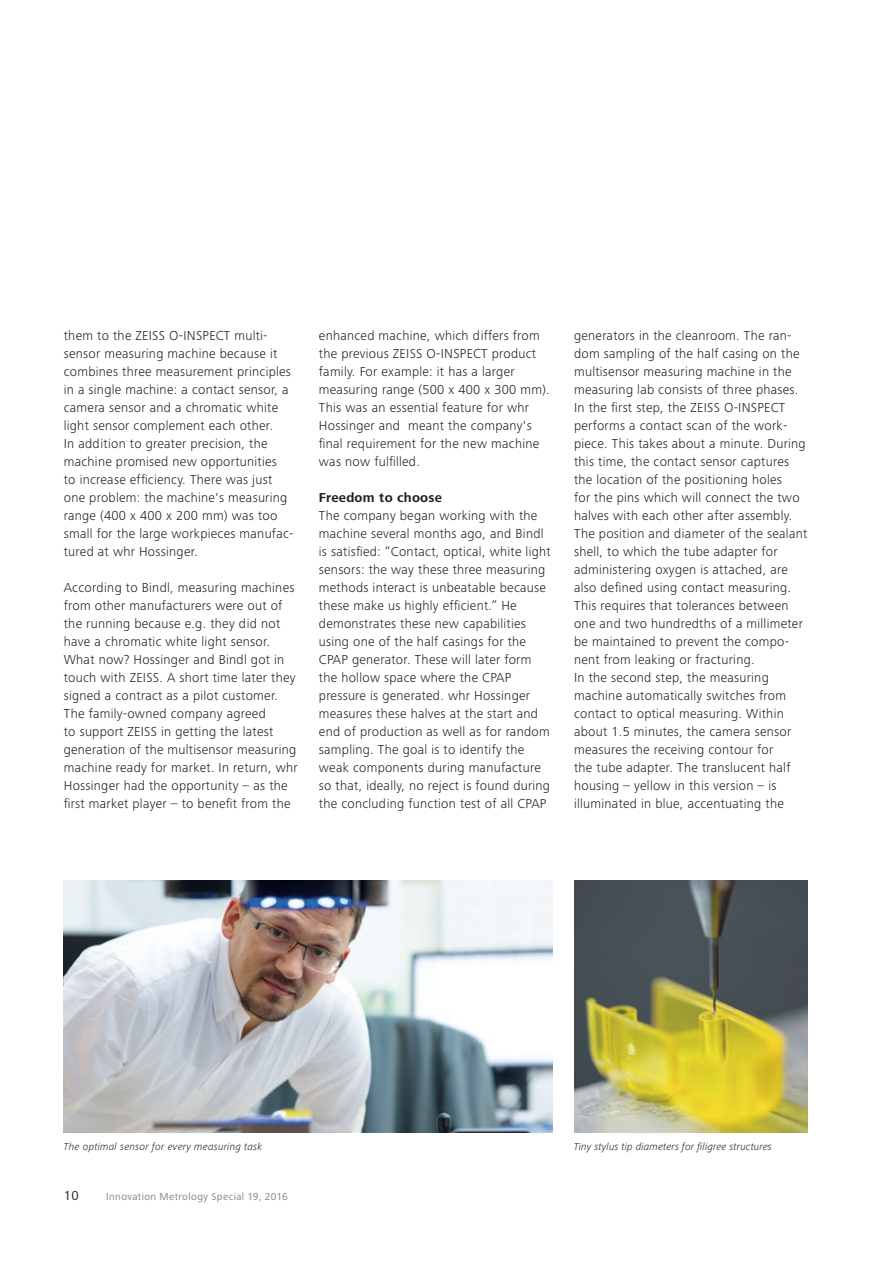
<style>
.page{position:relative;width:893px;height:1263px;background:#fff}
.page>*{position:absolute;margin:0;border:0;box-sizing:border-box;transform-origin:0 0}
.t1{font:300 13.5px/18px "Zeiss Frutiger Next Pro";letter-spacing:.02em;color:#231f20}
.t2{font:700 13.5px "Zeiss Frutiger Next Pro";letter-spacing:.02em;color:#231f20}
.t3{font:13.5px "Zeiss Frutiger Next Pro";color:#231f20}
.t4{font:italic 300 10.5px "Zeiss Frutiger Next Pro";letter-spacing:.015em;color:#231f20}
.t5{font:10.5px "Zeiss Frutiger Next Pro";letter-spacing:.035em;color:#808285}
</style>
<div class="page">
<img style="left:64px;top:880px;width:489px;height:252px">
<img style="left:574px;top:880px;width:234px;height:252px">
<p class="t1" style="left:64px;top:327px;width:231px">them to the ZEISS O-INSPECT multi&shy;sensor measuring machine because it combines three measurement principles in a single machine: a contact sensor, a camera sensor and a chromatic white light sensor complement each other.<br>In addition to greater precision, the machine promised new opportunities<br>to increase efficiency. There was just one problem: the machine's measuring range (400 x 400 x 200 mm) was too small for the large workpieces manufac&shy;tured at whr Hossinger.</p>
<p class="t1" style="left:64px;top:579px;width:235px">According to Bindl, measuring machines from other manufacturers were out of the running because e.g. they did not have a chromatic white light sensor.<br>What now? Hossinger and Bindl got in touch with ZEISS. A short time later they signed a contract as a pilot customer.<br>The family-owned company agreed<br>to support ZEISS in getting the latest generation of the multisensor measuring machine ready for market. In return, whr Hossinger had the opportunity – as the first market player – to benefit from the</p>
<p class="t1" style="left:319px;top:327px;width:232px">enhanced machine, which differs from the previous ZEISS O-INSPECT product family. For example: it has a larger measuring range (500 x 400 x 300 mm).<br>This was an essential feature for whr Hossinger and meant the company's final requirement for the new machine was now fulfilled.</p>
<p class="t2" style="left:319px;top:490px;width:125px">Freedom to choose</p>
<p class="t1" style="left:319px;top:507px;width:233px">The company began working with the machine several months ago, and Bindl is satisfied: “Contact, optical, white light sensors: the way these three measuring methods interact is unbeatable because these make us highly efficient.” He demonstrates these new capabilities using one of the half casings for the CPAP generator. These will later form the hollow space where the CPAP pressure is generated. whr Hossinger measures these halves at the start and end of production as well as for random sampling. The goal is to identify the weak components during manufacture so that, ideally, no reject is found during the concluding function test of all CPAP</p>
<p class="t1" style="left:574px;top:326px;width:235px">generators in the cleanroom. The ran&shy;dom sampling of the half casing on the multisensor measuring machine in the measuring lab consists of three phases.<br>In the first step, the ZEISS O-INSPECT performs a contact scan of the work&shy;piece. This takes about a minute. During this time, the contact sensor captures the location of the positioning holes<br>for the pins which will connect the two halves with each other after assembly.<br>The position and diameter of the sealant shell, to which the tube adapter for administering oxygen is attached, are also defined using contact measuring.<br>This requires that tolerances between one and two hundredths of a millimeter be maintained to prevent the compo&shy;nent from leaking or fracturing.<br>In the second step, the measuring machine automatically switches from contact to optical measuring. Within about 1.5 minutes, the camera sensor measures the receiving contour for<br>the tube adapter. The translucent half housing – yellow in this version – is illuminated in blue, accentuating the</p>
<p class="t4" style="left:64px;top:1140px;width:200px">The optimal sensor for every measuring task</p>
<p class="t4" style="left:574px;top:1140px;width:199px">Tiny stylus tip diameters for filigree structures</p>
<p class="t3" style="left:64px;top:1188px;width:16px">10</p>
<p class="t5" style="left:106px;top:1191px;width:183px">Innovation Metrology Special 19, 2016</p>
</div>
